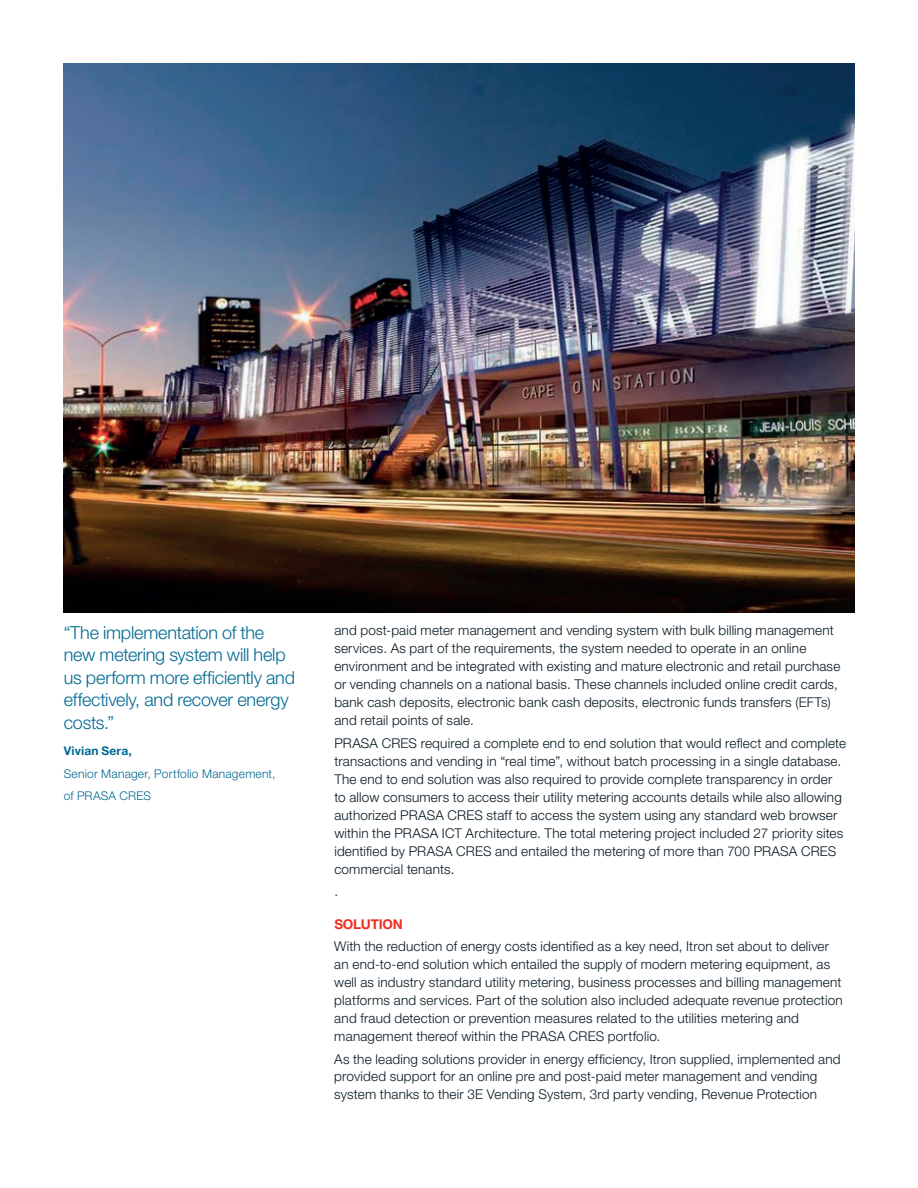
<style>
.page{position:relative;width:918px;height:1188px;background:#fff}
.page>*{position:absolute;margin:0;border:0;box-sizing:border-box;transform-origin:0 0}
.t1{font:300 18px/22.5px "Helvetica Neue LT Std";letter-spacing:-.015em;color:#006991}
.t2{font:300 13.5px/18px "Helvetica Neue LT Std";letter-spacing:.015em;color:#071822}
.t3{font:700 13.5px "Helvetica Neue LT Std";letter-spacing:-.01em;color:#ee2e22}
.t4{font:300 12px/22.5px "Helvetica Neue LT Std";letter-spacing:.02em;color:#006991}
.t5{font:700 12px "Helvetica Neue LT Std";letter-spacing:.015em;color:#006991}
</style>
<div class="page">
<img style="left:64px;top:64px;width:790px;height:548px">
<h1 class="t1" style="left:64px;top:621px;width:233px">“The implementation of the new metering system will help us perform more efficiently and effectively, and recover energy costs.”</h1>
<p class="t5" style="left:64px;top:744px;width:70px">Vivian Sera,</p>
<p class="t4" style="left:64px;top:762px;width:213px">Senior Manager, Portfolio Management, of PRASA CRES</p>
<p class="t2" style="left:334px;top:621px;width:507px">and post-paid meter management and vending system with bulk billing management services. As part of the requirements, the system needed to operate in an online environment and be integrated with existing and mature electronic and retail purchase or vending channels on a national basis. These channels included online credit cards, bank cash deposits, electronic bank cash deposits, electronic funds transfers (EFTs) and retail points of sale.</p>
<p class="t2" style="left:334px;top:734px;width:513px">PRASA CRES required a complete end to end solution that would reflect and complete transactions and vending in “real time”, without batch processing in a single database.<br>The end to end solution was also required to provide complete transparency in order to allow consumers to access their utility metering accounts details while also allowing authorized PRASA CRES staff to access the system using any standard web browser within the PRASA ICT Architecture. The total metering project included 27 priority sites identified by PRASA CRES and entailed the metering of more than 700 PRASA CRES commercial tenants.</p>
<p class="t2" style="left:334px;top:882px;width:5px">.</p>
<p class="t3" style="left:334px;top:916px;width:70px">SOLUTION</p>
<p class="t2" style="left:334px;top:937px;width:510px">With the reduction of energy costs identified as a key need, Itron set about to deliver an end-to-end solution which entailed the supply of modern metering equipment, as well as industry standard utility metering, business processes and billing management platforms and services. Part of the solution also included adequate revenue protection and fraud detection or prevention measures related to the utilities metering and management thereof within the PRASA CRES portfolio.</p>
<p class="t2" style="left:334px;top:1049px;width:508px">As the leading solutions provider in energy efficiency, Itron supplied, implemented and provided support for an online pre and post-paid meter management and vending system thanks to their 3E Vending System, 3rd party vending, Revenue Protection</p>
</div>
